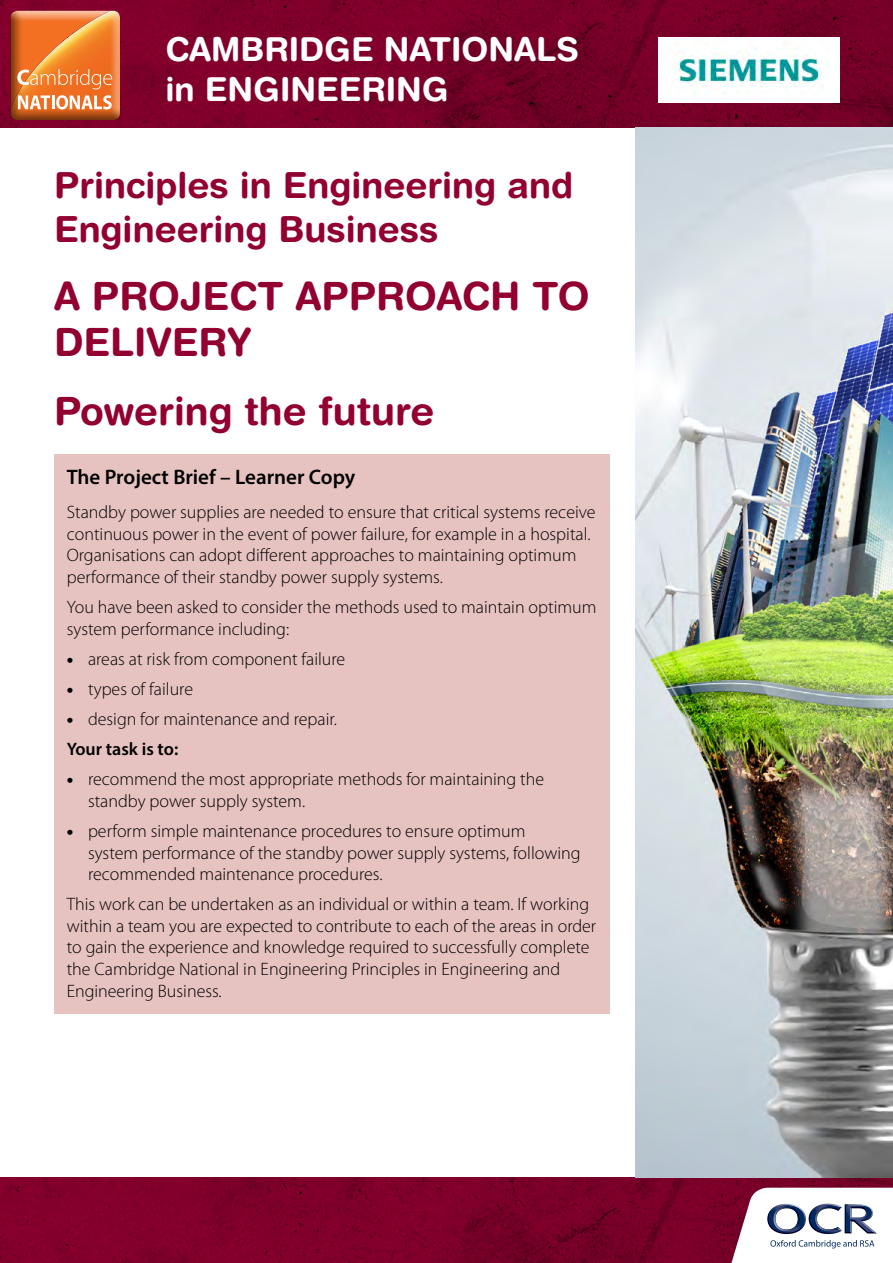
<style>
.page{position:relative;width:893px;height:1263px;background:#fff}
.page>*{position:absolute;margin:0;border:0;box-sizing:border-box;transform-origin:0 0}
.t1{font:700 39px/46.8px "Helvetica Rounded LT";color:#920031}
.t2{font:700 36px/43.2px "Helvetica Rounded LT";color:#920031}
.t3{font:700 33px/39.6px "Helvetica Rounded LT";color:#fff}
.t4{font:600 21px "Myriad Pro";color:#000}
.t5{font:300 18px/21.6px "Myriad Pro";color:#000}
.t6{font:600 18px "Myriad Pro";color:#000}
.s1{font-weight:900}
</style>
<div class="page">
<div style="left:54px;top:454px;width:555px;height:559px;background:#e6c2c0"></div>
<img style="left:0;top:1178px;width:893px;height:85px">
<svg style="left:727px;top:1187px;width:166px;height:76px"></svg>
<img style="left:0;top:0;width:893px;height:128px">
<svg style="left:10px;top:11px;width:111px;height:108px"></svg>
<svg style="left:11px;top:11px;width:109px;height:102px"></svg>
<img style="left:636px;top:128px;width:257px;height:1050px">
<img style="left:658px;top:38px;width:181px;height:65px">
<p class="t3" style="left:165px;top:29px;width:415px">CAMBRIDGE NATIONALS in ENGINEERING</p>
<p class="t2" style="left:54px;top:163px;width:521px">Principles in Engineering and<br>Engineering Business</p>
<p class="t1" style="left:54px;top:272px;width:537px">A PROJECT APPROACH TO<br>DELIVERY</p>
<p class="t1" style="left:54px;top:386px;width:382px">Powering the future</p>
<p class="t4" style="left:67px;top:463px;width:290px">The Project Brief – Learner Copy</p>
<p class="t5" style="left:67px;top:502px;width:530px">Standby power supplies are needed to ensure that critical systems receive continuous power in the event of power failure, for example in a hospital.<br>Organisations can adopt different approaches to maintaining optimum performance of their standby power supply systems.</p>
<p class="t5" style="left:67px;top:596px;width:531px">You have been asked to consider the methods used to maintain optimum system performance including:</p>
<p class="t5" style="left:67px;top:648px;width:280px"><span class="s1">•</span> areas at risk from component failure</p>
<p class="t5" style="left:67px;top:678px;width:128px"><span class="s1">•</span> types of failure</p>
<p class="t5" style="left:67px;top:708px;width:272px"><span class="s1">•</span> design for maintenance and repair.</p>
<p class="t6" style="left:67px;top:737px;width:113px">Your task is to:</p>
<p class="t5" style="left:88px;top:769px;width:458px;text-indent:-21px"><span class="s1">•</span> recommend the most appropriate methods for maintaining the standby power supply system.</p>
<p class="t5" style="left:88px;top:820px;width:494px;text-indent:-21px"><span class="s1">•</span> perform simple maintenance procedures to ensure optimum<br>system performance of the standby power supply systems, following recommended maintenance procedures.</p>
<p class="t5" style="left:67px;top:894px;width:531px">This work can be undertaken as an individual or within a team. If working within a team you are expected to contribute to each of the areas in order to gain the experience and knowledge required to successfully complete the Cambridge National in Engineering Principles in Engineering and Engineering Business.</p>
</div>
